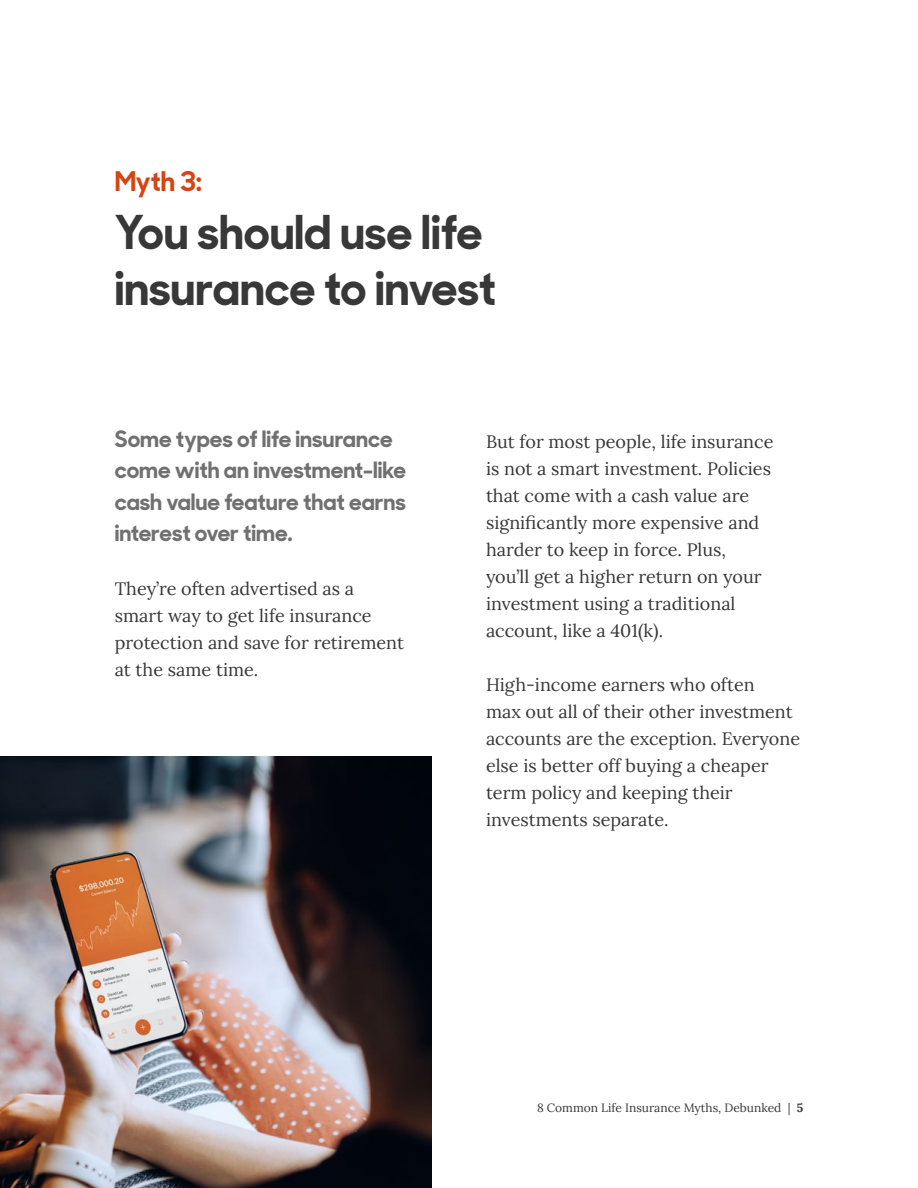
<style>
.page{position:relative;width:918px;height:1188px;background:#fff}
.page>*{position:absolute;margin:0;border:0;box-sizing:border-box;transform-origin:0 0}
.t1{font:700 46.5px/55.5px "Sharp Sans Display No 1";color:#383838}
.t2{font:700 27px "Sharp Sans Display No 1";color:#d44513}
.t3{font:700 22.5px/31.5px "Sharp Sans Display No 1";color:#707070}
.t4{font:18px/27px "Lora";color:#383838}
.t5{font:12px "Lora";color:#383838}
</style>
<div class="page">
<img style="left:0;top:756px;width:432px;height:432px">
<h2 class="t2" style="left:115px;top:159px;width:88px">Myth 3:</h2>
<h1 class="t1" style="left:115px;top:201px;width:383px">You should use life insurance to invest</h1>
<p class="t3" style="left:115px;top:421px;width:293px">Some types of life insurance come with an investment-like cash value feature that earns interest over time.</p>
<p class="t4" style="left:115px;top:574px;width:291px">They’re often advertised as a smart way to get life insurance protection and save for retirement at the same time.</p>
<p class="t4" style="left:486px;top:427px;width:289px">But for most people, life insurance is not a smart investment. Policies that come with a cash value are significantly more expensive and harder to keep in force. Plus, you’ll get a higher return on your investment using a traditional account, like a 401(k).</p>
<p class="t4" style="left:486px;top:670px;width:316px">High-income earners who often<br>max out all of their other investment accounts are the exception. Everyone else is better off buying a cheaper term policy and keeping their investments separate.</p>
<p class="t5" style="left:537px;top:1099px;width:268px">8 Common Life Insurance Myths, Debunked | 5</p>
</div>
